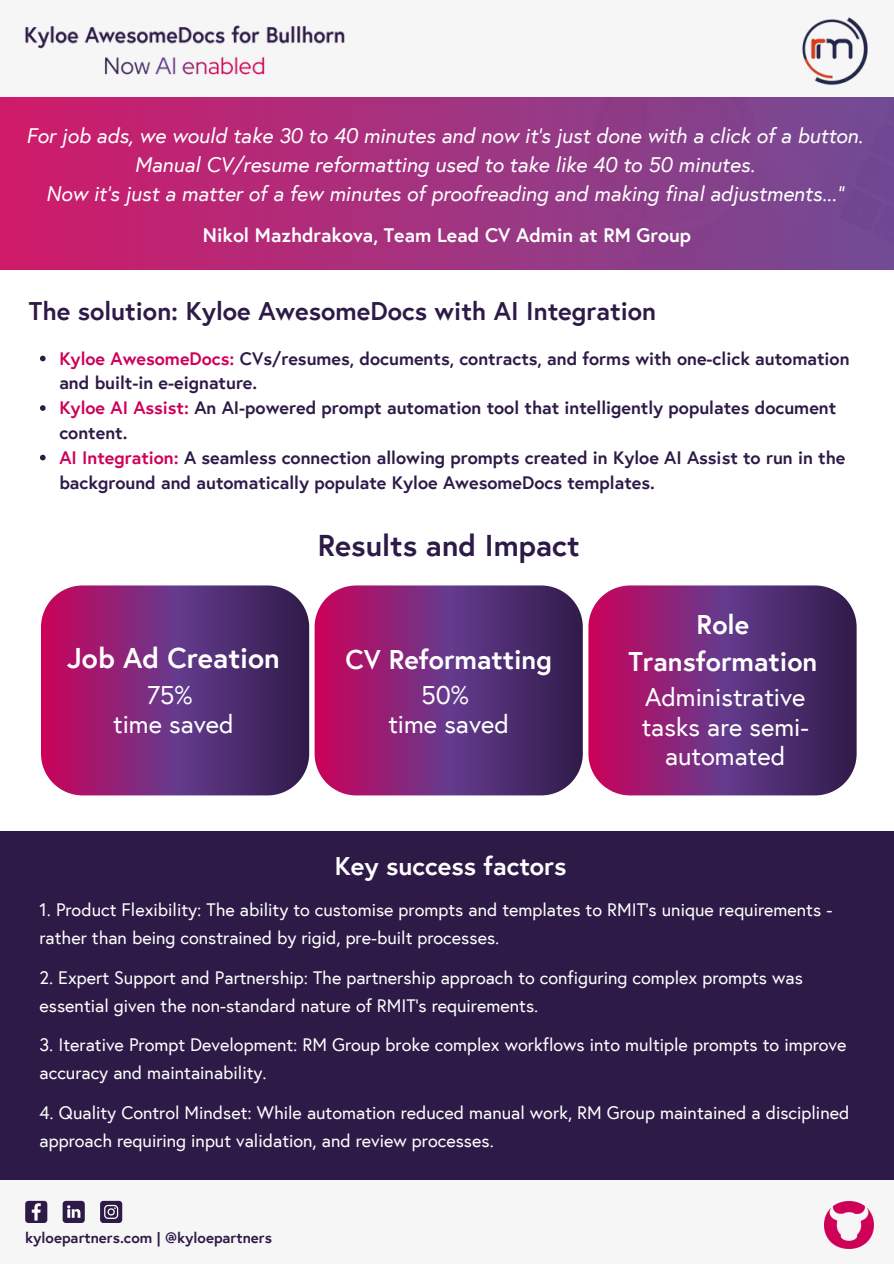
<style>
.page{position:relative;width:894px;height:1264px;background:#fff}
.page>*{position:absolute;margin:0;border:0;box-sizing:border-box;transform-origin:0 0}
.t1{font:700 30px "Europa";color:#2e1a47}
.t2{font:700 28.5px "Europa";color:#fff}
.t3{font:700 27px/37.2px "Europa";color:#fff;text-align:center}
.t4{font:25.5px/29.2px "Europa";color:#fff;text-align:center}
.t5{font:700 25.5px "Europa";color:#2e1a47}
.t6{font:700 25.5px "Europa";color:#fff}
.t7{font:italic 21px/29.2px "Europa";color:#fff;text-align:center}
.t8{font:700 19.5px "Europa";color:#fff}
.t9{font:18px/28.2px "Europa";color:#fff}
.t10{font:700 18px/24.8px "Europa";color:#2e1a47}
.t11{font:italic 18px "Europa";color:#f6f6f6}
.t12{font:700 15px "Europa";color:#2e1a47}
.s1{color:#ce0058}
</style>
<div class="page">
<div style="left:0;top:0;width:893px;height:97px;background:#f6f6f6"></div>
<div style="left:0;top:1179px;width:893px;height:84px;background:#f6f6f6"></div>
<img style="left:824px;top:1201px;width:48px;height:47px">
<svg style="left:25px;top:1200px;width:22px;height:22px"></svg>
<svg style="left:63px;top:1200px;width:22px;height:22px"></svg>
<svg style="left:100px;top:1200px;width:22px;height:22px"></svg>
<div style="left:0;top:97px;width:893px;height:172px;background:linear-gradient(to right,#d11b6a,#714b95)"></div>
<img style="left:802px;top:17px;width:66px;height:68px">
<div style="left:0;top:830px;width:893px;height:349px;background:#2e1a47"></div>
<svg style="left:41px;top:585px;width:268px;height:210px;background:#752a74"></svg>
<svg style="left:314px;top:585px;width:268px;height:210px;background:#752b74"></svg>
<svg style="left:588px;top:585px;width:268px;height:210px;background:#752b74"></svg>
<svg style="left:40px;top:356px;width:6px;height:5px"></svg>
<svg style="left:40px;top:405px;width:6px;height:6px"></svg>
<svg style="left:40px;top:455px;width:6px;height:5px"></svg>
<img style="left:25px;top:25px;width:320px;height:50px">
<p class="t11" style="left:39px;top:117px;width:40px">“xxx”</p>
<p class="t7" style="left:26px;top:121px;width:838px">For job ads, we would take 30 to 40 minutes and now it's just done with a click of a button.<br>Manual CV/resume reformatting used to take like 40 to 50 minutes.<br>Now it’s just a matter of a few minutes of proofreading and making final adjustments..."</p>
<p class="t8" style="left:203px;top:223px;width:489px">Nikol Mazhdrakova, Team Lead CV Admin at RM Group</p>
<h3 class="t5" style="left:29px;top:294px;width:628px">The solution: Kyloe AwesomeDocs with AI Integration</h3>
<p class="t10" style="left:59px;top:346px;width:791px"><span class="s1">Kyloe AwesomeDocs:</span> CVs/resumes, documents, contracts, and forms with one-click automation and built-in e-eignature.<br><span class="s1">Kyloe AI Assist:</span> An AI-powered prompt automation tool that intelligently populates document content.<br><span class="s1">AI Integration:</span> A seamless connection allowing prompts created in Kyloe AI Assist to run in the background and automatically populate Kyloe AwesomeDocs templates.</p>
<h2 class="t2" style="left:67px;top:639px;width:214px">Job Ad Creation</h2>
<h3 class="t4" style="left:113px;top:680px;width:122px">75%<br>time saved</h3>
<h1 class="t1" style="left:317px;top:526px;width:263px">Results and Impact</h1>
<h3 class="t3" style="left:345px;top:640px;width:208px">CV Reformatting</h3>
<h3 class="t4" style="left:388px;top:680px;width:122px">50%<br>time saved</h3>
<h3 class="t6" style="left:334px;top:850px;width:233px">Key success factors</h3>
<h3 class="t3" style="left:628px;top:606px;width:190px">Role<br>Transformation</h3>
<h3 class="t4" style="left:641px;top:682px;width:169px">Administrative tasks are semi&shy;automated</h3>
<p class="t9" style="left:39px;top:895px;width:794px">1. Product Flexibility: The ability to customise prompts and templates to RMIT's unique requirements - rather than being constrained by rigid, pre-built processes.</p>
<p class="t9" style="left:39px;top:963px;width:764px">2. Expert Support and Partnership: The partnership approach to configuring complex prompts was essential given the non-standard nature of RMIT's requirements.</p>
<p class="t9" style="left:39px;top:1030px;width:808px">3. Iterative Prompt Development: RM Group broke complex workflows into multiple prompts to improve accuracy and maintainability.</p>
<p class="t9" style="left:39px;top:1098px;width:811px">4. Quality Control Mindset: While automation reduced manual work, RM Group maintained a disciplined approach requiring input validation, and review processes.</p>
<p class="t12" style="left:25px;top:1227px;width:248px">kyloepartners.com | @kyloepartners</p>
</div>
